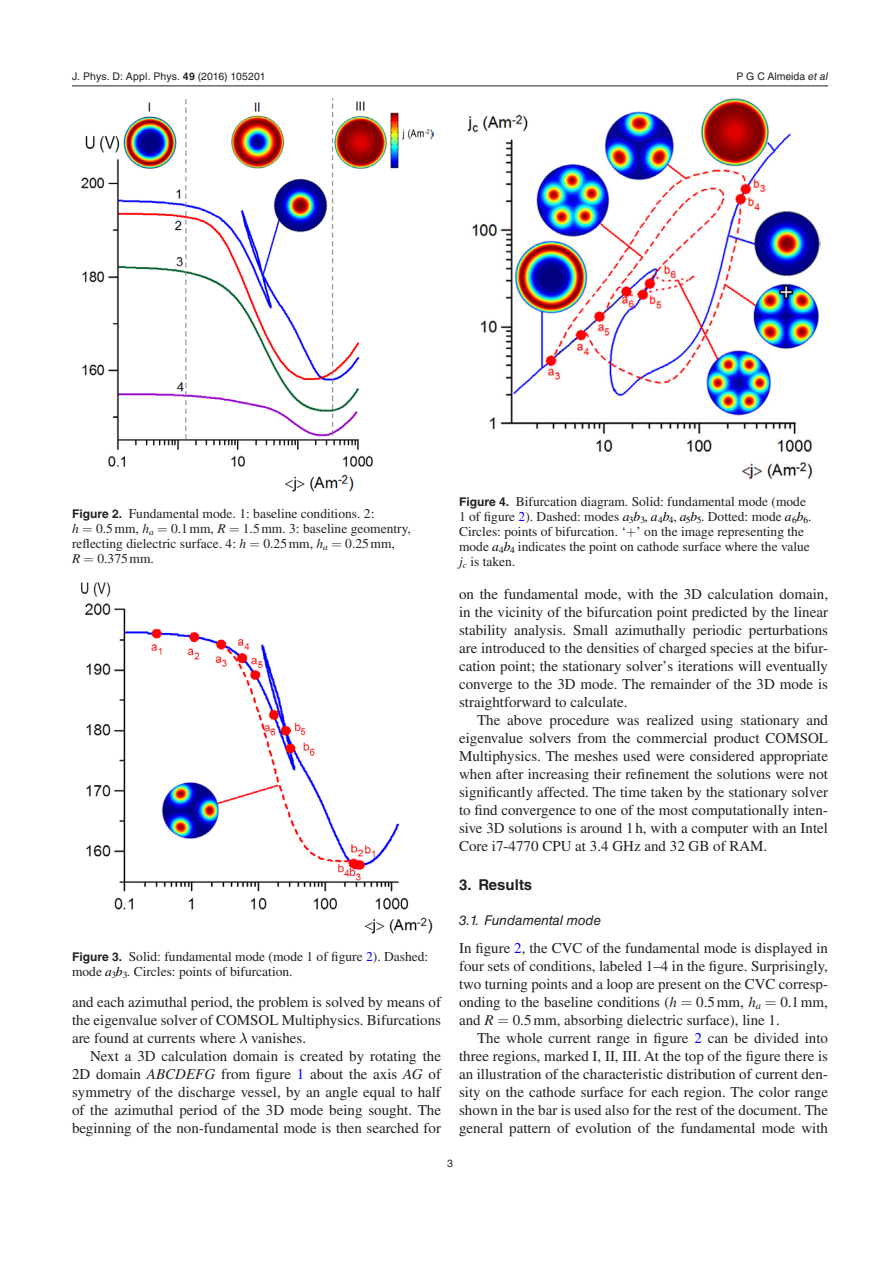
<style>
.page{position:relative;width:893px;height:1263px;background:#fff}
.page>*{position:absolute;margin:0;border:0;box-sizing:border-box;transform-origin:0 0}
.t1{font:15px/18px "Times LT Std";color:#231f20;text-align:justify}
.t2{font:700 15px "Helvetica LT Std";color:#231f20}
.t3{font:13.5px/15px "Times LT Std";color:#231f20}
.t4{font:italic 13.5px "Helvetica LT Std";color:#231f20}
.t5{font:italic 13.5px "Times LT Std";color:#231f20}
.t6{font:10.5px "Helvetica LT Std";letter-spacing:.005em;color:#231f20}
.s1{font-family:"Helvetica";font-weight:700}
.s2{font-family:"Helvetica"}
.s3{font-style:italic}
.s4{font-family:"Helvetica LT Std";font-weight:700;font-size:12px}
.s5{color:#00f}
.s6{font-style:italic;color:#000}
.s7{font-family:"STIX General"}
</style>
<div class="page">
<hr style="left:72px;top:86px;width:756px;height:1px;background:#231f20">
<img style="left:81px;top:98px;width:352px;height:393px">
<img style="left:80px;top:582px;width:353px;height:351px">
<img style="left:467px;top:98px;width:353px;height:381px">
<p class="t6" style="left:72px;top:70px;width:195px">J. Phys. D: Appl. Phys. <span class="s1">49</span> (<span class="s2">2016</span>) 105201</p>
<p class="t6" style="left:736px;top:70px;width:93px">P G C Almeida <span class="s3">et al</span></p>
<p class="t3" style="left:72px;top:506px;width:304px"><span class="s4">Figure 2.</span> Fundamental mode. 1: baseline conditions. 2: <span class="s3">h</span></p>
<p class="t3" style="left:96px;top:521px;width:59px">0.5mm, <span class="s3">h</span><sub>a</sub></p>
<p class="t3" style="left:171px;top:521px;width:56px">0.1mm, <span class="s3">R</span></p>
<p class="t3" style="left:72px;top:521px;width:340px;text-indent:171px">1.5mm. 3: baseline geomentry, reflecting dielectric surface. 4: <span class="s3">h</span></p>
<p class="t3" style="left:263px;top:536px;width:66px">0.25mm, <span class="s3">h</span><sub>a</sub></p>
<p class="t3" style="left:345px;top:536px;width:51px">0.25mm,</p>
<p class="t5" style="left:72px;top:551px;width:10px">R</p>
<p class="t3" style="left:97px;top:551px;width:58px">0.375mm.</p>
<p class="t3" style="left:72px;top:949px;width:358px"><span class="s4">Figure 3.</span> Solid: fundamental mode (mode 1 of figure <span class="s5">2</span>). Dashed: mode <span class="s6">a b</span><sub>3</sub> <sub>3</sub>. Circles: points of bifurcation.</p>
<p class="t1" style="left:72px;top:993px;width:371px">and each azimuthal period, the problem is solved by means of the eigenvalue solver of COMSOL Multiphysics. Bifurcations are found at currents where vanishes.</p>
<p class="t1" style="left:72px;top:1047px;width:371px;text-indent:18px">Next a 3D calculation domain is created by rotating the 2D domain <span class="s3">ABCDEFG</span> from figure <span class="s5">1</span> about the axis <span class="s3">AG</span> of symmetry of the discharge vessel, by an angle equal to half of the azimuthal period of the 3D mode being sought. The beginning of the non-fundamental mode is then searched for</p>
<p class="t3" style="left:459px;top:494px;width:354px"><span class="s4">Figure 4.</span> Bifurcation diagram. Solid: fundamental mode (mode 1 of figure <span class="s5">2</span>). Dashed: modes <span class="s6">a b</span><sub>3</sub> <sub>3</sub>, <span class="s6">a b</span><sub>4</sub> <sub>4</sub>, <span class="s6">a b</span><sub>5</sub> <sub>5</sub>. Dotted: mode <span class="s6">a b</span><sub>6</sub> <sub>6</sub>.<br>Circles: points of bifurcation. <span class="s7">‘ ’</span> on the image representing the mode <span class="s6">a b</span><sub>4</sub> <sub>4</sub> indicates the point on cathode surface where the value <span class="s3">j</span><sub>c</sub> is taken.</p>
<p class="t1" style="left:459px;top:585px;width:371px">on the fundamental mode, with the 3D calculation domain, in the vicinity of the bifurcation point predicted by the linear stability analysis. Small azimuthally periodic perturbations are introduced to the densities of charged species at the bifur&shy;cation point; the stationary solver<span class="s7">’</span>s iterations will eventually converge to the 3D mode. The remainder of the 3D mode is straightforward to calculate.</p>
<p class="t1" style="left:459px;top:711px;width:371px;text-indent:18px">The above procedure was realized using stationary and eigenvalue solvers from the commercial product COMSOL Multiphysics. The meshes used were considered appropriate when after increasing their refinement the solutions were not significantly affected. The time taken by the stationary solver to find convergence to one of the most computationally inten&shy;sive 3D solutions is around 1 h, with a computer with an Intel Core i7-4770 CPU at 3.4 GHz and 32 GB of RAM.</p>
<p class="t2" style="left:459px;top:876px;width:75px">3. Results</p>
<p class="t4" style="left:459px;top:912px;width:144px">3.1. Fundamental mode</p>
<p class="t1" style="left:459px;top:939px;width:370px">In figure <span class="s5">2</span>, the CVC of the fundamental mode is displayed in four sets of conditions, labeled 1<span class="s7">–</span>4 in the figure. Surprisingly, two turning points and a loop are present on the CVC corresp&shy;onding to the baseline conditions (<span class="s3">h</span></p>
<p class="t1" style="left:696px;top:993px;width:66px">0.5mm, <span class="s3">h</span><sub>a</sub></p>
<p class="t1" style="left:780px;top:993px;width:49px">0.1mm,</p>
<p class="t1" style="left:459px;top:1011px;width:36px">and <span class="s3">R</span></p>
<p class="t1" style="left:513px;top:1011px;width:269px">0.5mm, absorbing dielectric surface), line 1.</p>
<p class="t1" style="left:477px;top:1029px;width:352px">The whole current range in figure <span class="s5">2</span> can be divided into</p>
<p class="t1" style="left:459px;top:1047px;width:370px">three regions, marked I, II, III. At the top of the figure there is</p>
<p class="t1" style="left:459px;top:1065px;width:371px">an illustration of the characteristic distribution of current den-</p>
<p class="t1" style="left:459px;top:1083px;width:370px">sity on the cathode surface for each region. The color range</p>
<p class="t1" style="left:459px;top:1101px;width:370px">shown in the bar is used also for the rest of the document. The</p>
<p class="t1" style="left:459px;top:1119px;width:370px">general pattern of evolution of the fundamental mode with</p>
<p class="t6" style="left:447px;top:1157px;width:7px">3</p>
</div>
